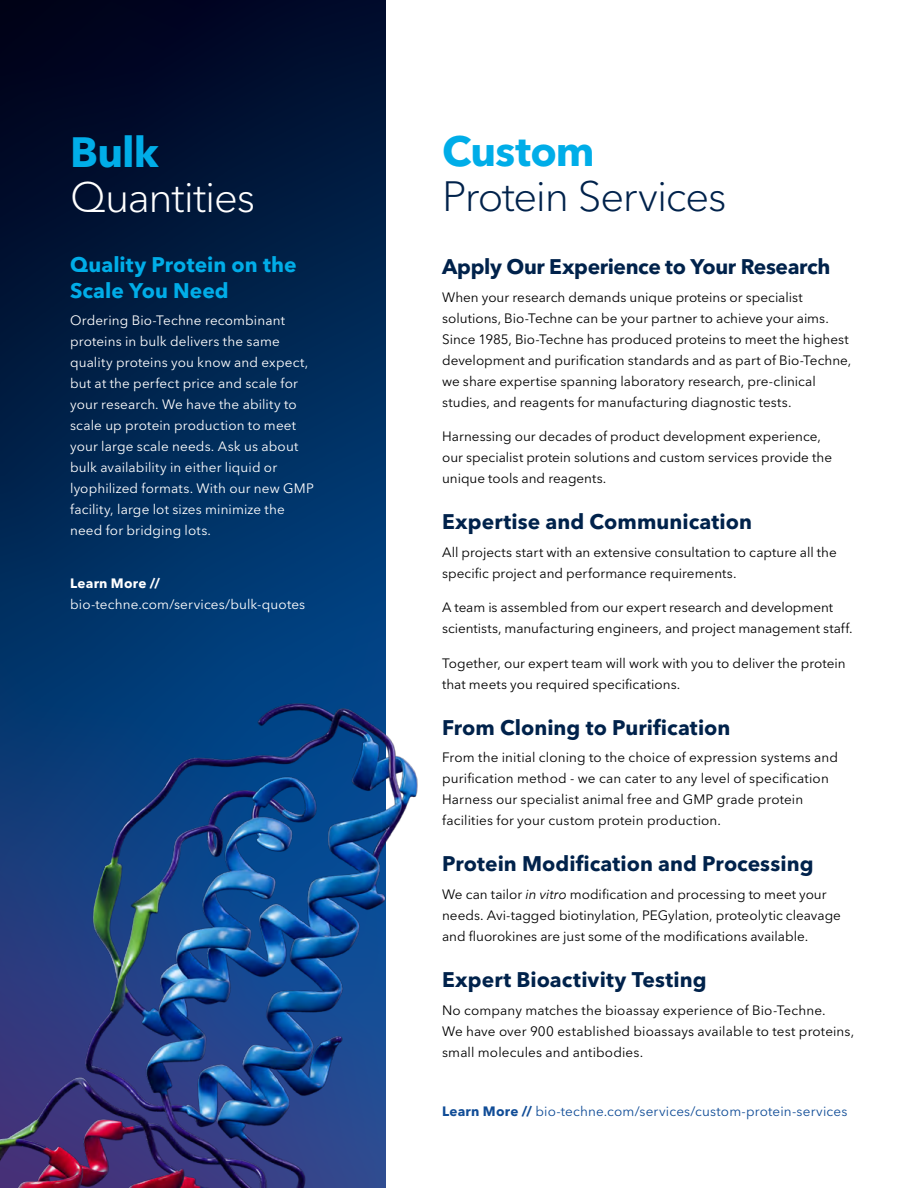
<style>
.page{position:relative;width:918px;height:1188px;background:#fff}
.page>*{position:absolute;margin:0;border:0;box-sizing:border-box;transform-origin:0 0}
.t1{font:300 42px/45px "Avenir Next LT Pro";letter-spacing:-.03em;color:#00224b}
.t2{font:300 42px/45px "Avenir Next LT Pro";letter-spacing:-.025em;color:#fff}
.t3{font:700 21px "Avenir Next LT Pro";color:#00224b}
.Avenir-Body{font:700 21px/25.5px "Avenir Next LT Pro";color:#00ade8}
.Avenir-Body-2{font:13.5px/21px "Avenir Next LT Pro";color:#000}
.Avenir-Body-3{font:13.5px/21px "Avenir Next LT Pro";letter-spacing:.01em;color:#fff}
.Avenir-Body-4{font:13.5px "Avenir Next LT Pro";letter-spacing:.01em;color:#114d97}
.s1{font-weight:700;color:#00ade8}
.s2{font-weight:700}
.s3{font-family:"Avenir Next";font-style:italic}
</style>
<div class="page">
<svg style="left:0;top:0;width:386px;height:682px;background:#00214c"></svg>
<img style="left:0;top:682px;width:418px;height:506px">
<p class="t2" style="left:70px;top:130px;width:186px"><span class="s1">Bulk<br></span>Quantities</p>
<p class="t1" style="left:442px;top:129px;width:286px"><span class="s1">Custom<br></span>Protein Services</p>
<p class="Avenir-Body" style="left:70px;top:252px;width:228px">Quality Protein on the<br>Scale You Need</p>
<p class="Avenir-Body-3" style="left:70px;top:310px;width:245px">Ordering Bio-Techne recombinant proteins in bulk delivers the same quality proteins you know and expect, but at the perfect price and scale for your research. We have the ability to scale up protein production to meet your large scale needs. Ask us about bulk availability in either liquid or lyophilized formats. With our new GMP facility, large lot sizes minimize the need for bridging lots.</p>
<p class="Avenir-Body-3" style="left:70px;top:573px;width:237px"><span class="s2">Learn More // </span>bio-techne.com/services/bulk-quotes</p>
<p class="t3" style="left:442px;top:254px;width:390px">Apply Our Experience to Your Research</p>
<p class="Avenir-Body-2" style="left:442px;top:286px;width:411px">When your research demands unique proteins or specialist solutions, Bio-Techne can be your partner to achieve your aims.<br>Since 1985, Bio-Techne has produced proteins to meet the highest development and purification standards and as part of Bio-Techne, we share expertise spanning laboratory research, pre-clinical studies, and reagents for manufacturing diagnostic tests.</p>
<p class="Avenir-Body-2" style="left:442px;top:426px;width:391px">Harnessing our decades of product development experience, our specialist protein solutions and custom services provide the unique tools and reagents.</p>
<p class="t3" style="left:442px;top:509px;width:311px">Expertise and Communication</p>
<p class="Avenir-Body-2" style="left:442px;top:542px;width:396px">All projects start with an extensive consultation to capture all the specific project and performance requirements.</p>
<p class="Avenir-Body-2" style="left:442px;top:597px;width:412px">A team is assembled from our expert research and development scientists, manufacturing engineers, and project management staff.</p>
<p class="Avenir-Body-2" style="left:442px;top:653px;width:405px">Together, our expert team will work with you to deliver the protein that meets you required specifications.</p>
<p class="t3" style="left:442px;top:714px;width:290px">From Cloning to Purification</p>
<p class="Avenir-Body-2" style="left:442px;top:747px;width:397px">From the initial cloning to the choice of expression systems and purification method - we can cater to any level of specification Harness our specialist animal free and GMP grade protein facilities for your custom protein production.</p>
<p class="t3" style="left:442px;top:851px;width:373px">Protein Modification and Processing</p>
<p class="Avenir-Body-2" style="left:442px;top:884px;width:400px">We can tailor <span class="s3">in vitro</span> modification and processing to meet your needs. Avi-tagged biotinylation, PEGylation, proteolytic cleavage and fluorokines are just some of the modifications available.</p>
<p class="t3" style="left:442px;top:967px;width:266px">Expert Bioactivity Testing</p>
<p class="Avenir-Body-2" style="left:442px;top:1000px;width:414px">No company matches the bioassay experience of Bio-Techne.<br>We have over 900 established bioassays available to test proteins, small molecules and antibodies.</p>
<p class="Avenir-Body-4" style="left:442px;top:1104px;width:407px"><span class="s2">Learn More //</span> bio-techne.com/services/custom-protein-services</p>
</div>
